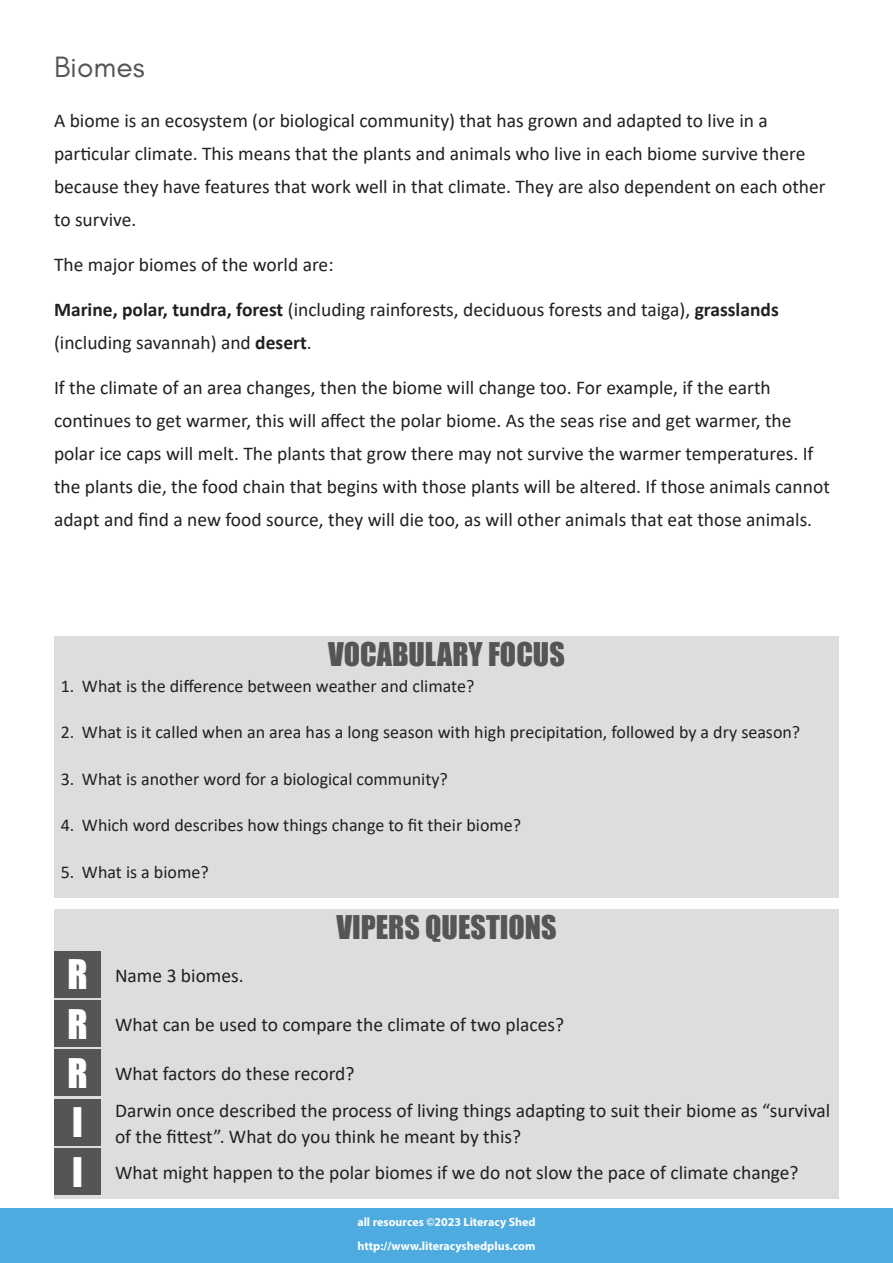
<style>
.page{position:relative;width:893px;height:1263px;background:#fff}
.page>*{position:absolute;margin:0;border:0;box-sizing:border-box;transform-origin:0 0}
.t1{font:37.5px "Impact";color:#fff}
.t2{font:30px "Impact";color:#545554}
.t3{font:30px "Glacial Indifference";color:#545554}
.t4{font:19.5px/33px "Calibri";color:#231f20}
.t5{font:18px "Calibri";color:#231f20}
.t6{font:700 12px/24px "Myriad Pro";color:#fff}
.s1{font-weight:700}
.s2{font-family:"Impact";font-size:37.5px;color:#fff}
</style>
<div class="page">
<div style="left:0;top:1209px;width:893px;height:54px;background:#4eabe0"></div>
<div style="left:54px;top:636px;width:785px;height:261px;background:#ddddde"></div>
<div style="left:54px;top:909px;width:785px;height:289px;background:#ddddde"></div>
<div style="left:54px;top:951px;width:47px;height:47px;background:#545555"></div>
<div style="left:54px;top:1000px;width:47px;height:47px;background:#545555"></div>
<div style="left:54px;top:1049px;width:47px;height:47px;background:#545555"></div>
<div style="left:54px;top:1099px;width:47px;height:47px;background:#545555"></div>
<div style="left:54px;top:1148px;width:47px;height:47px;background:#545555"></div>
<h2 class="t3" style="left:54px;top:50px;width:92px">Biomes</h2>
<p class="t4" style="left:54px;top:103px;width:773px">A biome is an ecosystem (or biological community) that has grown and adapted to live in a particular climate. This means that the plants and animals who live in each biome survive there because they have features that work well in that climate. They are also dependent on each other to survive.</p>
<p class="t4" style="left:54px;top:247px;width:281px">The major biomes of the world are:</p>
<p class="t4" style="left:54px;top:292px;width:726px"><span class="s1">Marine, polar, tundra, forest</span> (including rainforests, deciduous forests and taiga), <span class="s1">grasslands </span>(including savannah) and <span class="s1">desert</span>.</p>
<p class="t4" style="left:54px;top:370px;width:777px">If the climate of an area changes, then the biome will change too. For example, if the earth continues to get warmer, this will affect the polar biome. As the seas rise and get warmer, the polar ice caps will melt. The plants that grow there may not survive the warmer temperatures. If the plants die, the food chain that begins with those plants will be altered. If those animals cannot adapt and find a new food source, they will die too, as will other animals that eat those animals.</p>
<h2 class="t2" style="left:328px;top:631px;width:238px">VOCABULARY FOCUS</h2>
<p class="t5" style="left:61px;top:673px;width:415px">1. What is the difference between weather and climate?</p>
<p class="t5" style="left:61px;top:720px;width:741px">2. What is it called when an area has a long season with high precipitation, followed by a dry season?</p>
<p class="t5" style="left:61px;top:766px;width:389px">3. What is another word for a biological community?</p>
<p class="t5" style="left:61px;top:813px;width:462px">4. Which word describes how things change to fit their biome?</p>
<p class="t5" style="left:61px;top:859px;width:149px">5. What is a biome?</p>
<h2 class="t2" style="left:336px;top:904px;width:222px">VIPERS QUESTIONS</h2>
<p class="t4" style="left:67px;top:959px;width:178px"><span class="s2">R</span> Name 3 biomes.</p>
<p class="t4" style="left:67px;top:1008px;width:498px"><span class="s2">R</span> What can be used to compare the climate of two places?</p>
<p class="t4" style="left:67px;top:1057px;width:289px"><span class="s2">R</span> What factors do these record?</p>
<h1 class="t1" style="left:72px;top:1093px;width:12px">I</h1>
<p class="t4" style="left:115px;top:1097px;width:717px;line-height:25.5px">Darwin once described the process of living things adapting to suit their biome as “survival of the fittest”. What do you think he meant by this?</p>
<p class="t4" style="left:72px;top:1156px;width:728px"><span class="s2">I</span> What might happen to the polar biomes if we do not slow the pace of climate change?</p>
<p class="t6" style="left:357px;top:1209px;width:180px">all resources ©2023 Literacy Shed http://www.literacyshedplus.com</p>
</div>
